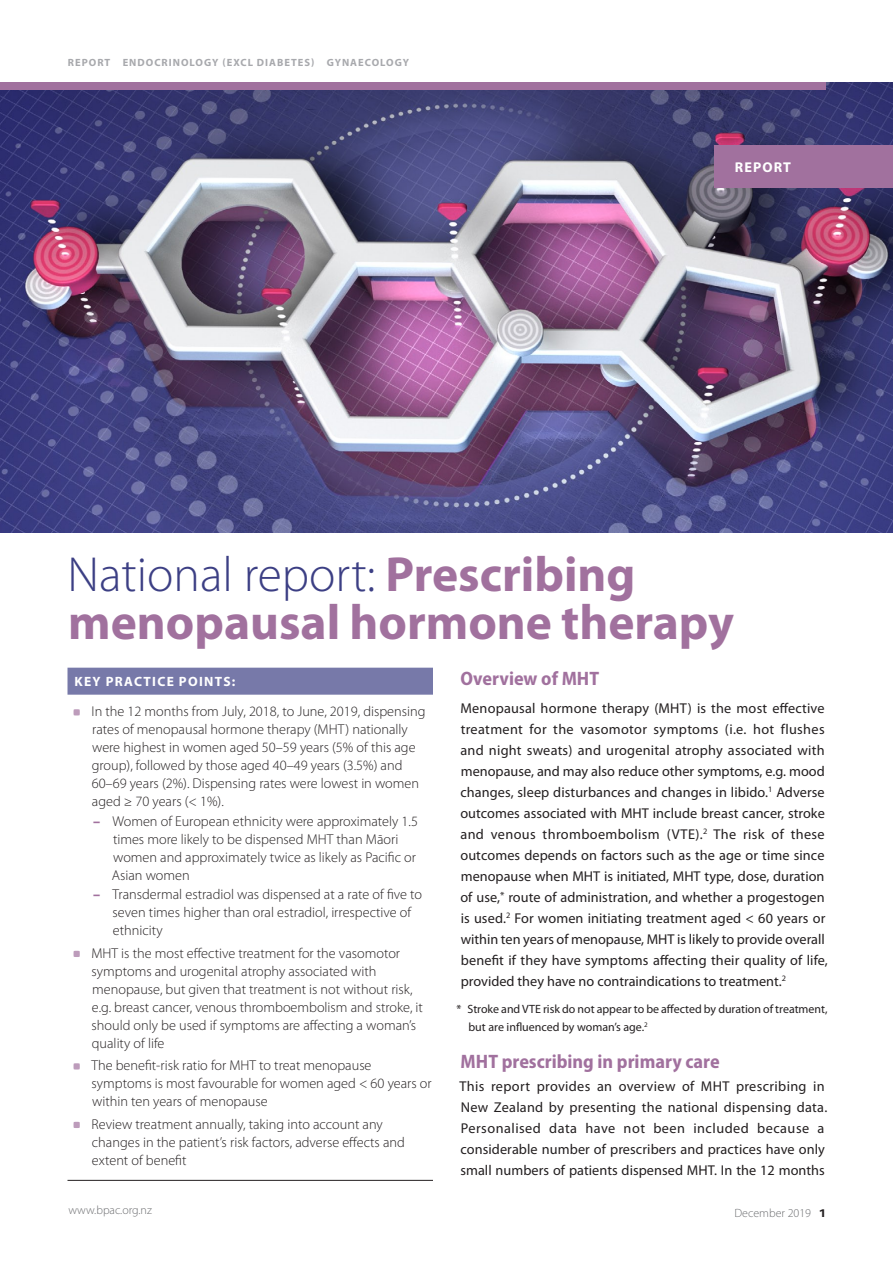
<style>
.page{position:relative;width:893px;height:1263px;background:#fff}
.page>*{position:absolute;margin:0;border:0;box-sizing:border-box;transform-origin:0 0}
.t1{font:700 49.5px/48px "Myriad Pro";color:#a1719e}
.A_head{font:700 semi-condensed 19.5px "Myriad Pro";color:#a1719e}
.Body{font:14.25px/21px "Myriad Pro";letter-spacing:.005em;color:#231f20}
.Key_Concepts_Bullets{font:300 14.25px/18px "Myriad Pro";color:#231f20}
.Key_Concepts_Last{font:300 14.25px/18px "Myriad Pro";color:#231f20}
.Body-2{font:700 14.25px "Myriad Pro";letter-spacing:.075em;color:#fff}
.Key_Concepts_Heading{font:700 13.5px "Myriad Pro";letter-spacing:.095em;color:#fff}
.Footnote{font:12px/18px "Myriad Pro";color:#231f20}
.t2{font:300 12px "Myriad Pro";color:#6c6d70}
.Key_Concepts_Heading-2{font:700 10.5px "Myriad Pro";letter-spacing:.095em;color:#a8a9ad}
.s1{font-weight:300;color:#3c3f84}
.s2{font-weight:900;color:#a1719e}
.s3{font-weight:600;font-size:15.75px;color:#231f20}
</style>
<div class="page">
<img style="left:0;top:82px;width:893px;height:450px">
<div style="left:0;top:83px;width:825px;height:7px;background:#a1719e"></div>
<div style="left:68px;top:668px;width:365px;height:27px;background:#7779a9"></div>
<hr style="left:68px;top:1180px;width:365px;height:1px;background:#231f20">
<svg style="left:73px;top:709px;width:7px;height:6px"></svg>
<svg style="left:73px;top:951px;width:7px;height:6px"></svg>
<svg style="left:73px;top:1063px;width:7px;height:6px"></svg>
<svg style="left:73px;top:1122px;width:7px;height:6px"></svg>
<div style="left:715px;top:146px;width:178px;height:42px;background:#a1719e"></div>
<p class="Key_Concepts_Heading-2" style="left:68px;top:55px;width:224px">REPORT ENDOCRINOLOGY (EXCL DIABETE</p>
<p class="Key_Concepts_Heading-2" style="left:304px;top:55px;width:106px">S) GYNAECOLOGY</p>
<p class="Body-2" style="left:735px;top:158px;width:58px">REPORT</p>
<p class="t1" style="left:67px;top:549px;width:668px"><span class="s1">National report:</span> PRESCRIBING<br>MENOPAUSAL HORMONE THERAPY</p>
<p class="Key_Concepts_Heading" style="left:75px;top:673px;width:162px">KEY PRACTICE POINTS:</p>
<p class="Key_Concepts_Bullets" style="left:91px;top:702px;width:335px">In the 12 months from July, 2018, to June, 2019, dispensing rates of menopausal hormone therapy (MHT) nationally were highest in women aged 50–59 years (5% of this age group), followed by those aged 40–49 years (3.5%) and 60–69 years (2%). Dispensing rates were lowest in women aged ≥ 70 years (&lt; 1%).</p>
<p class="Key_Concepts_Bullets" style="left:112px;top:812px;width:308px;text-indent:-19px"><span class="s2">–</span> Women of European ethnicity were approximately 1.5 times more likely to be dispensed MHT than Māori women and approximately twice as likely as Pacific or Asian women</p>
<p class="Key_Concepts_Bullets" style="left:113px;top:885px;width:311px;text-indent:-19px"><span class="s2">–</span> Transdermal estradiol was dispensed at a rate of five to seven times higher than oral estradiol, irrespective of ethnicity</p>
<p class="Key_Concepts_Bullets" style="left:91px;top:944px;width:333px">MHT is the most effective treatment for the vasomotor symptoms and urogenital atrophy associated with menopause, but given that treatment is not without risk, e.g. breast cancer, venous thromboembolism and stroke, it should only be used if symptoms are affecting a woman’s quality of life</p>
<p class="Key_Concepts_Bullets" style="left:91px;top:1056px;width:342px">The benefit-risk ratio for MHT to treat menopause symptoms is most favourable for women aged &lt; 60 years or within ten years of menopause</p>
<p class="Key_Concepts_Last" style="left:91px;top:1115px;width:315px">Review treatment annually, taking into account any changes in the patient’s risk factors, adverse effects and extent of benefit</p>
<p class="A_head" style="left:460px;top:668px;width:140px">Overview of MHT</p>
<p class="Body" style="left:460px;top:697px;width:369px">Menopausal hormone therapy (MHT) is the most effective treatment for the vasomotor symptoms (i.e. hot flushes and night sweats) and urogenital atrophy associated with menopause, and may also reduce other symptoms, e.g. mood changes, sleep disturbances and changes in libido.<sup>1</sup> Adverse outcomes associated with MHT include breast cancer, stroke and venous thromboembolism (VTE).<sup>2</sup> The risk of these outcomes depends on factors such as the age or time since menopause when MHT is initiated, MHT type, dose, duration of use,<sup>*</sup> route of administration, and whether a progestogen is used.<sup>2</sup> For women initiating treatment aged &lt; 60 years or within ten years of menopause, MHT is likely to provide overall benefit if they have symptoms affecting their quality of life, provided they have no contraindications to treatment.<sup>2</sup></p>
<p class="Footnote" style="left:468px;top:999px;width:360px;text-indent:-12px">* Stroke and VTE risk do not appear to be affected by duration of treatment, but are influenced by woman’s age.<sup>2</sup></p>
<p class="A_head" style="left:461px;top:1051px;width:261px">MHT prescribing in primary care</p>
<p class="Body" style="left:460px;top:1075px;width:369px">This report provides an overview of MHT prescribing in New Zealand by presenting the national dispensing data.<br>Personalised data have not been included because a considerable number of prescribers and practices have only small numbers of patients dispensed MHT. In the 12 months</p>
<p class="t2" style="left:69px;top:1202px;width:85px">www.bpac.org.nz</p>
<p class="t2" style="left:734px;top:1206px;width:93px">December 2019 <span class="s3">1</span></p>
</div>
